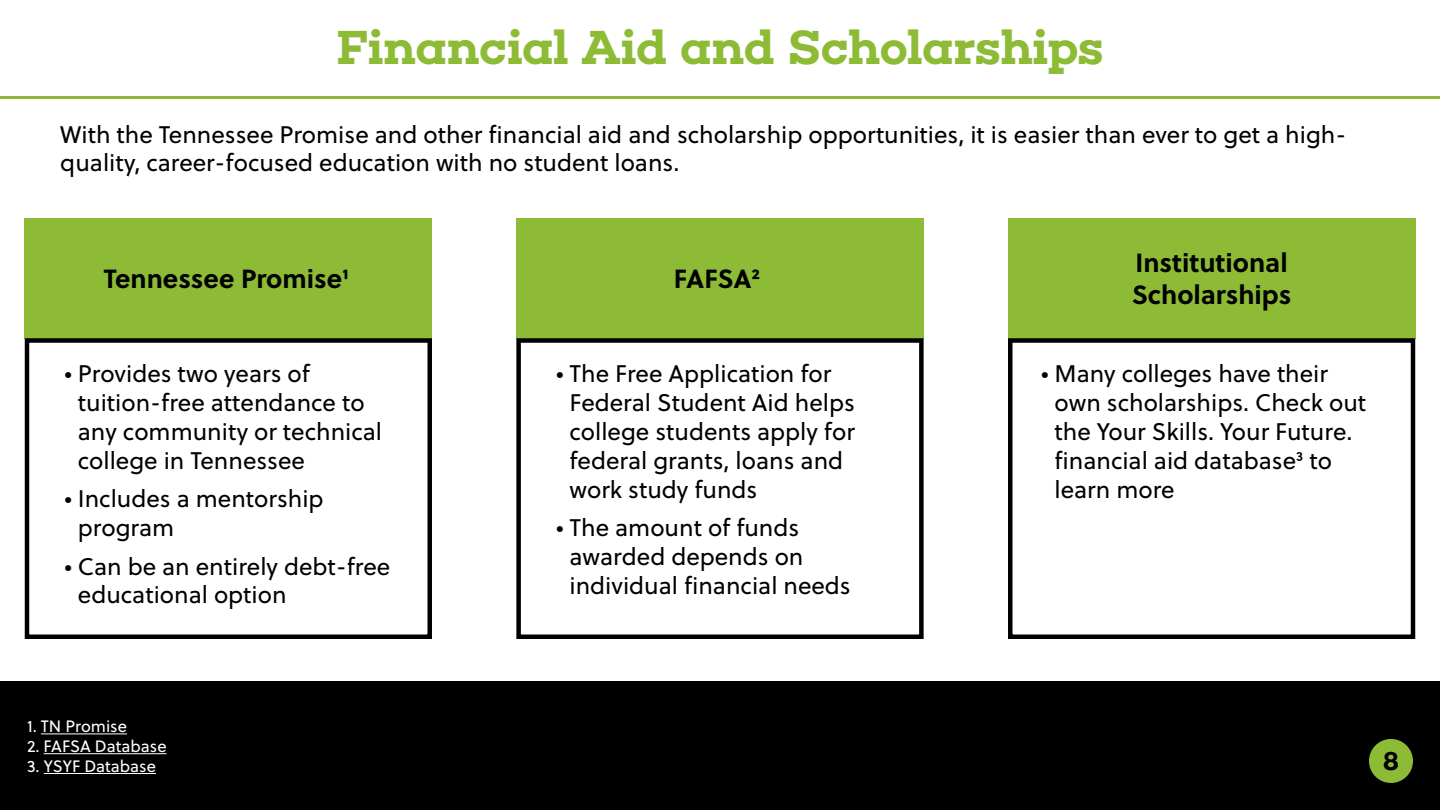
<style>
.page{position:relative;width:1440px;height:810px;background:#fff}
.page>*{position:absolute;margin:0;border:0;box-sizing:border-box;transform-origin:0 0}
.t1{font:600 48.75px "Choplin";letter-spacing:-.02em;color:#8dbb36}
.t2{font:700 26.25px/31.5px "Soleil";color:#000}
.t3{font:600 26.25px "Choplin";color:#000}
.t4{font:24px/28.8px "Soleil";color:#000}
.t5{font:16.5px "Soleil";color:#fff}
</style>
<div class="page">
<div style="left:1008px;top:218px;width:407px;height:120px;background:#8dbb36"></div>
<div style="left:1008px;top:338px;width:407px;height:301px;background:#fff;border:4px solid #000"></div>
<div style="left:516px;top:218px;width:408px;height:120px;background:#8dbb36"></div>
<div style="left:516px;top:338px;width:408px;height:301px;background:#fff;border:4px solid #000"></div>
<div style="left:25px;top:218px;width:407px;height:120px;background:#8dbb36"></div>
<div style="left:0;top:682px;width:1440px;height:128px;background:#000"></div>
<hr style="left:41px;top:733px;width:86px;height:1px;background:#fff">
<hr style="left:44px;top:753px;width:123px;height:1px;background:#fff">
<hr style="left:44px;top:773px;width:112px;height:1px;background:#fff">
<div style="left:1369px;top:739px;width:44px;height:44px;background:#8dbb36;border-radius:50%"></div>
<hr style="left:0;top:96px;width:1440px;height:3px;background:#8dbb36">
<div style="left:25px;top:338px;width:407px;height:301px;background:#fff;border:4px solid #000"></div>
<h1 class="t1" style="left:336px;top:19px;width:769px">Financial Aid and Scholarships</h1>
<p class="t4" style="left:60px;top:119px;width:1288px">With the Tennessee Promise and other financial aid and scholarship opportunities, it is easier than ever to get a high&shy;quality, career-focused education with no student loans.</p>
<p class="t2" style="left:104px;top:262px;width:247px">Tennessee Promise1</p>
<p class="t4" style="left:78px;top:359px;width:306px;text-indent:-13px">• Provides two years of tuition-free attendance to any community or technical college in Tennessee</p>
<p class="t4" style="left:78px;top:484px;width:247px;text-indent:-13px">• Includes a mentorship program</p>
<p class="t4" style="left:78px;top:551px;width:314px;text-indent:-13px">• Can be an entirely debt-free educational option</p>
<p class="t2" style="left:674px;top:262px;width:88px">FAFSA2</p>
<p class="t4" style="left:570px;top:359px;width:287px;text-indent:-13px">• The Free Application for<br>Federal Student Aid helps college students apply for federal grants, loans and work study funds</p>
<p class="t4" style="left:570px;top:513px;width:283px;text-indent:-13px">• The amount of funds awarded depends on individual financial needs</p>
<p class="t2" style="left:1132px;top:246px;width:161px">Institutional<br>Scholarships</p>
<p class="t4" style="left:1055px;top:359px;width:313px;text-indent:-13px">• Many colleges have their own scholarships. Check out the Your Skills. Your Future. financial aid database3 to learn more</p>
<p class="t5" style="left:27px;top:714px;width:101px">1. TN Promise</p>
<p class="t5" style="left:27px;top:734px;width:141px">2. FAFSA Database</p>
<p class="t5" style="left:27px;top:754px;width:131px">3. YSYF Database</p>
<p class="t3" style="left:1383px;top:745px;width:18px">8</p>
</div>
